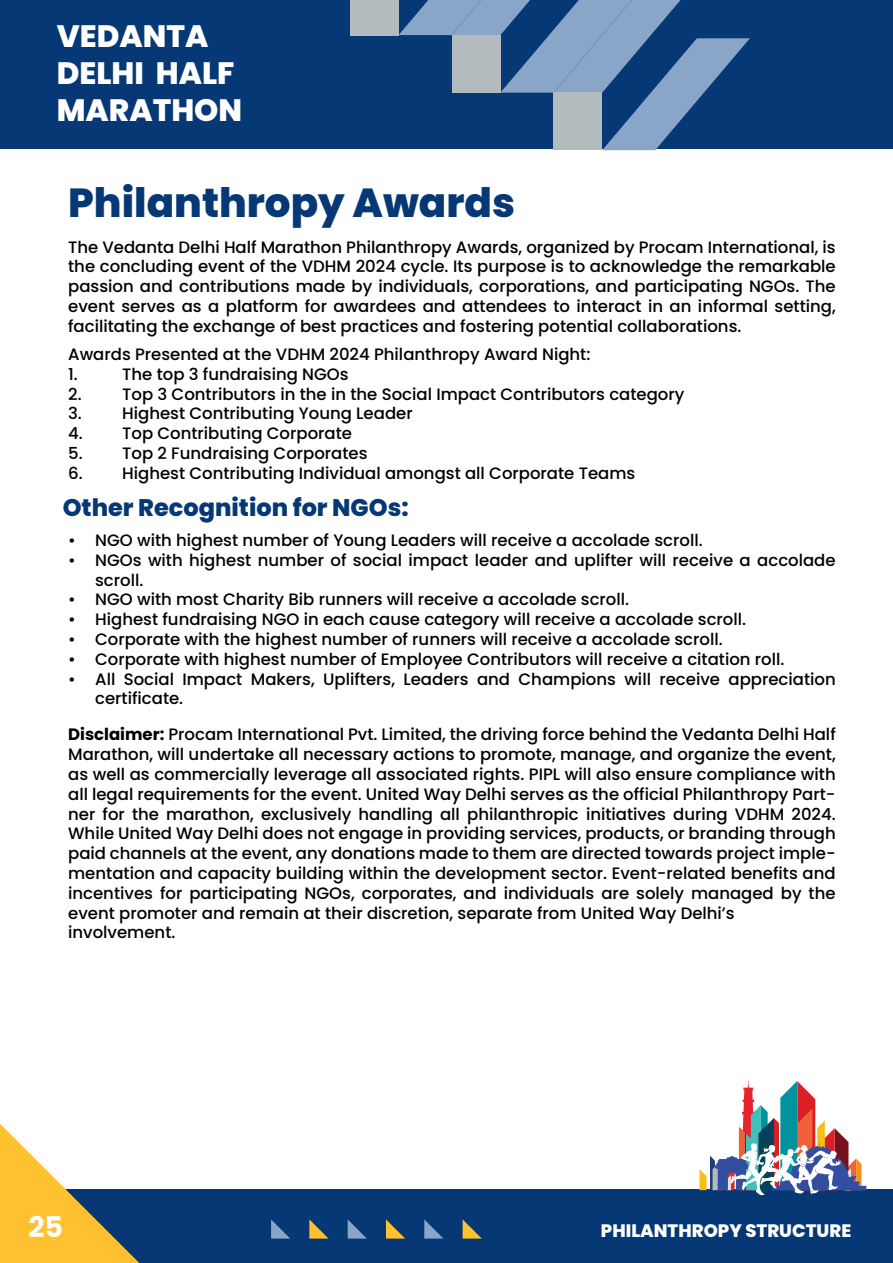
<style>
.page{position:relative;width:893px;height:1263px;background:#fff}
.page>*{position:absolute;margin:0;border:0;box-sizing:border-box;transform-origin:0 0}
.t1{font:800 40.5px "Poppins";color:#063875}
.t2{font:800 30.9px/37px "Poppins";color:#fff}
.t3{font:700 28.5px "Poppins";color:#fff}
.t4{font:800 24px "Poppins";color:#063875}
.t5{font:800 18px "Poppins";color:#fff}
.t6{font:500 16.5px/19.8px "Poppins";color:#000}
.s1{font-weight:700}
</style>
<div class="page">
<div style="left:0;top:0;width:893px;height:149px;background:#063875"></div>
<div style="left:0;top:1189px;width:893px;height:74px;background:#063875"></div>
<svg style="left:399px;top:0;width:351px;height:150px"></svg>
<div style="left:350px;top:0;width:49px;height:35px;background:#b3bbbf"></div>
<svg style="left:0;top:1124px;width:139px;height:139px"></svg>
<svg style="left:271px;top:1219px;width:19px;height:19px"></svg>
<svg style="left:309px;top:1219px;width:19px;height:19px"></svg>
<svg style="left:348px;top:1220px;width:18px;height:18px"></svg>
<svg style="left:386px;top:1219px;width:19px;height:19px"></svg>
<svg style="left:424px;top:1219px;width:19px;height:19px"></svg>
<svg style="left:463px;top:1220px;width:18px;height:18px"></svg>
<svg style="left:699px;top:1081px;width:167px;height:115px"></svg>
<h2 class="t2" style="left:57px;top:18px;width:187px">VEDANTA<br>DELHI HALF<br>MARATHON</h2>
<h1 class="t1" style="left:68px;top:180px;width:448px">Philanthropy Awards</h1>
<p class="t6" style="left:68px;top:237px;width:769px;text-align:justify">The Vedanta Delhi Half Marathon Philanthropy Awards, organized by Procam International, is the concluding event of the VDHM 2024 cycle. Its purpose is to acknowledge the remarkable passion and contributions made by individuals, corporations, and participating NGOs. The event serves as a platform for awardees and attendees to interact in an informal setting, facilitating the exchange of best practices and fostering potential collaborations.</p>
<p class="t6" style="left:68px;top:344px;width:524px">Awards Presented at the VDHM 2024 Philanthropy Award Night:<br>1.</p>
<p class="t6" style="left:122px;top:364px;width:228px">The top 3 fundraising NGOs</p>
<p class="t6" style="left:68px;top:384px;width:15px">2.</p>
<p class="t6" style="left:122px;top:384px;width:564px">Top 3 Contributors in the in the Social Impact Contributors category</p>
<p class="t6" style="left:68px;top:404px;width:15px">3.</p>
<p class="t6" style="left:122px;top:404px;width:292px">Highest Contributing Young Leader</p>
<p class="t6" style="left:68px;top:423px;width:285px">4. Top Contributing Corporate</p>
<p class="t6" style="left:68px;top:443px;width:301px">5. Top 2 Fundraising Corporates</p>
<p class="t6" style="left:68px;top:463px;width:569px">6. Highest Contributing Individual amongst all Corporate Teams</p>
<h3 class="t4" style="left:63px;top:493px;width:347px">Other Recognition for NGOs:</h3>
<p class="t6" style="left:68px;top:530px;width:636px">• NGO with highest number of Young Leaders will receive a accolade scroll.</p>
<p class="t6" style="left:95px;top:550px;width:742px;text-indent:-27px">• NGOs with highest number of social impact leader and uplifter will receive a accolade scroll.</p>
<p class="t6" style="left:68px;top:590px;width:562px">• NGO with most Charity Bib runners will receive a accolade scroll.</p>
<p class="t6" style="left:68px;top:609px;width:679px">• Highest fundraising NGO in each cause category will receive a accolade scroll.</p>
<p class="t6" style="left:68px;top:629px;width:656px">• Corporate with the highest number of runners will receive a accolade scroll.</p>
<p class="t6" style="left:68px;top:649px;width:718px">• Corporate with highest number of Employee Contributors will receive a citation roll.</p>
<p class="t6" style="left:95px;top:669px;width:742px;text-indent:-27px">• All Social Impact Makers, Uplifters, Leaders and Champions will receive appreciation certificate.</p>
<p class="t6" style="left:68px;top:725px;width:769px"><span class="s1">Disclaimer:</span> Procam International Pvt. Limited, the driving force behind the Vedanta Delhi Half Marathon, will undertake all necessary actions to promote, manage, and organize the event, as well as commercially leverage all associated rights. PIPL will also ensure compliance with all legal requirements for the event. United Way Delhi serves as the official Philanthropy Part&shy;ner for the marathon, exclusively handling all philanthropic initiatives during VDHM 2024.<br>While United Way Delhi does not engage in providing services, products, or branding through paid channels at the event, any donations made to them are directed towards project imple&shy;mentation and capacity building within the development sector. Event-related benefits and incentives for participating NGOs, corporates, and individuals are solely managed by the event promoter and remain at their discretion, separate from United Way Delhi’s involvement.</p>
<h3 class="t3" style="left:28px;top:1211px;width:36px">25</h3>
<p class="t5" style="left:601px;top:1221px;width:252px">PHILANTHROPY STRUCTURE</p>
</div>
